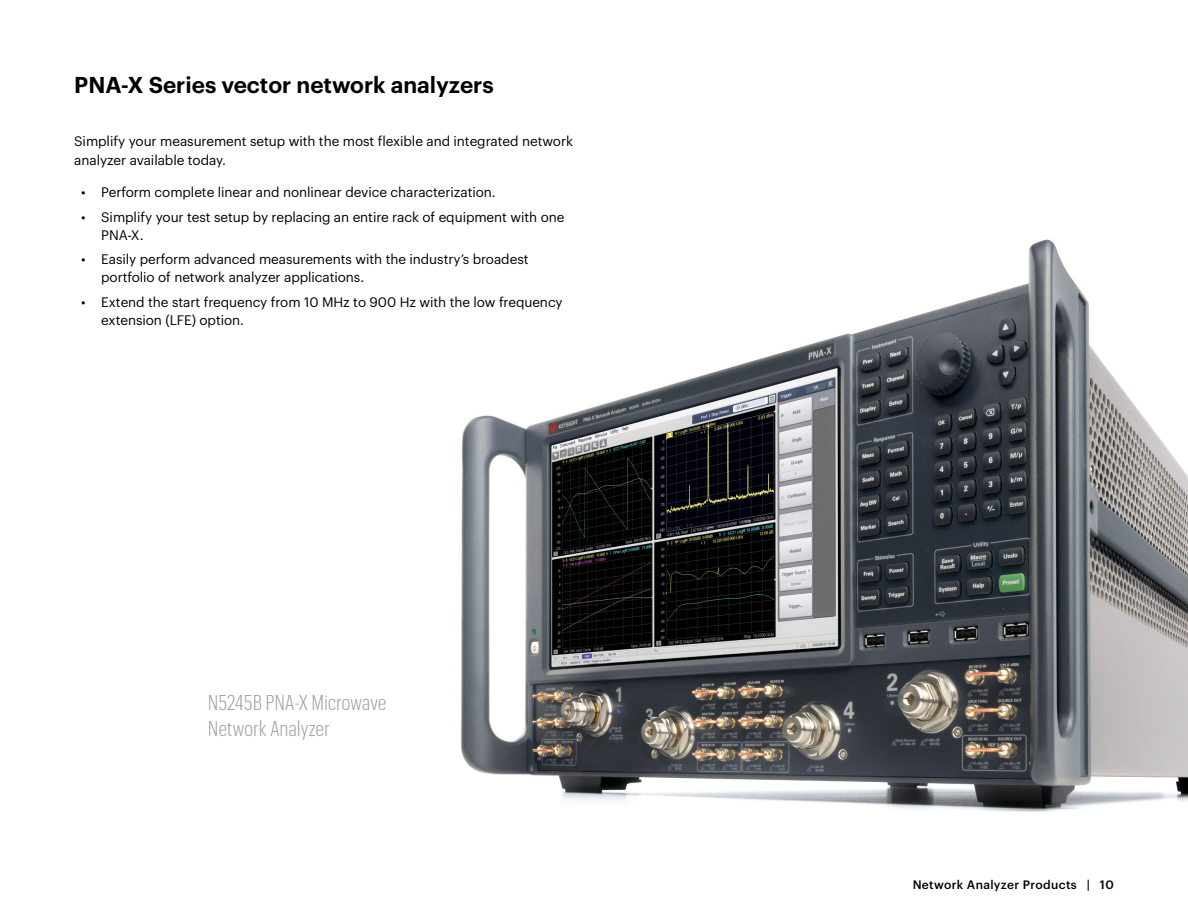
<style>
.page{position:relative;width:1188px;height:918px;background:#fff}
.page>*{position:absolute;margin:0;border:0;box-sizing:border-box;transform-origin:0 0}
.t1{font:600 22.5px "Graphik LC";color:#000}
.t2{font:300 21px/25.2px "Graphik Cond";letter-spacing:.02em;color:#97999b}
.t3{font:13.5px/18px "Graphik LC";letter-spacing:-.005em;color:#000}
.t4{font:500 12px "Graphik LC";letter-spacing:.03em;color:#000}
</style>
<div class="page">
<img style="left:461px;top:239px;width:727px;height:573px">
<h1 class="t1" style="left:74px;top:67px;width:421px">PNA-X Series vector network analyzers</h1>
<p class="t3" style="left:74px;top:130px;width:500px;line-height:19.5px">Simplify your measurement setup with the most flexible and integrated network analyzer available today.</p>
<p class="t3" style="left:81px;top:182px;width:416px">• Perform complete linear and nonlinear device characterization.</p>
<p class="t3" style="left:101px;top:207px;width:465px;text-indent:-20px">• Simplify your test setup by replacing an entire rack of equipment with one<br>PNA-X.</p>
<p class="t3" style="left:101px;top:249px;width:429px;text-indent:-20px">• Easily perform advanced measurements with the industry’s broadest portfolio of network analyzer applications.</p>
<p class="t3" style="left:101px;top:292px;width:463px;text-indent:-20px">• Extend the start frequency from 10 MHz to 900 Hz with the low frequency extension (LFE) option.</p>
<h2 class="t2" style="left:208px;top:689px;width:180px">N5245B PNA-X Microwave<br>Network Analyzer</h2>
<p class="t4" style="left:913px;top:876px;width:203px">Network Analyzer Products | 10</p>
</div>
